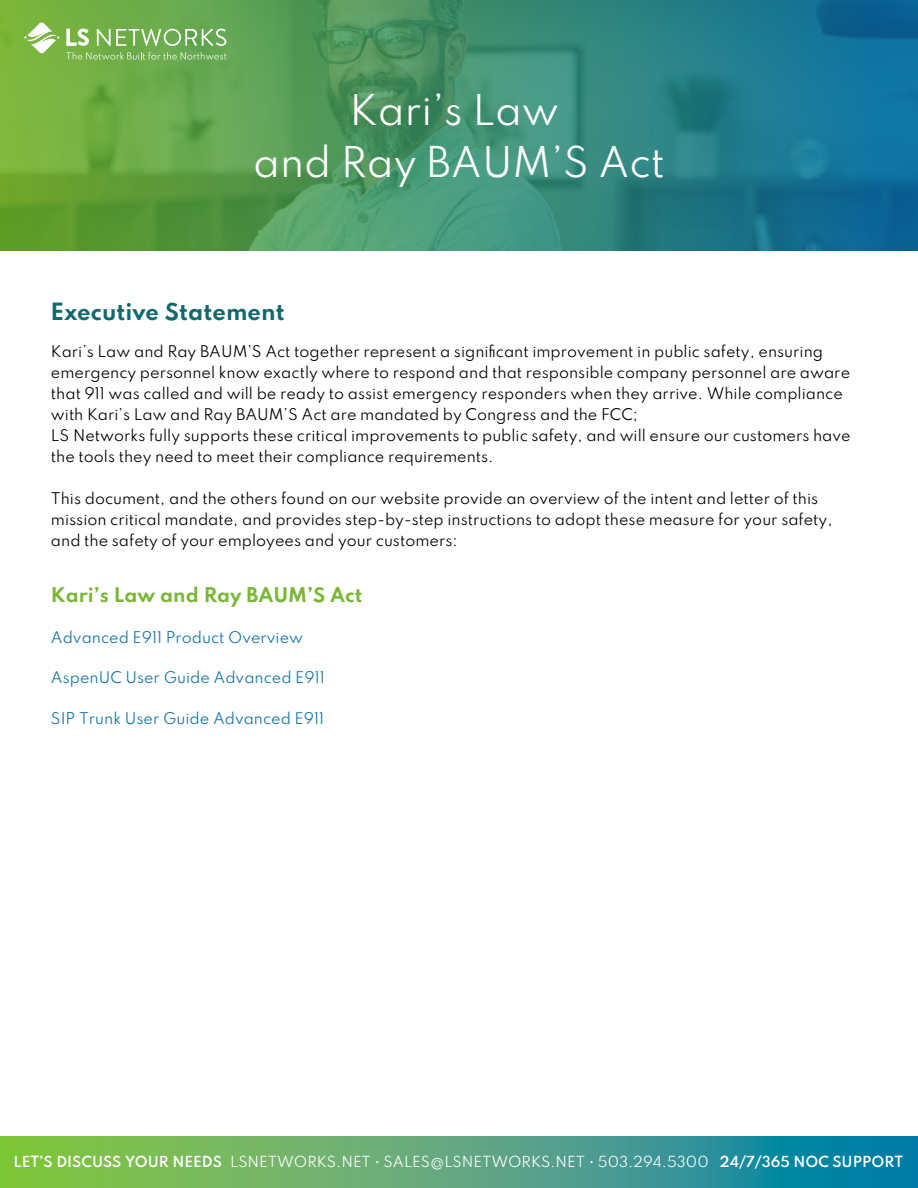
<style>
.page{position:relative;width:918px;height:1188px;background:#fff}
.page>*{position:absolute;margin:0;border:0;box-sizing:border-box;transform-origin:0 0}
.t1{font:37.5px/52.5px "Spartan";color:#fff;text-align:center}
.t2{font:700 21px "Spartan";color:#0f696e}
.t3{font:700 18px "Spartan";color:#7ab736}
.t4{font:14.25px/21px "Spartan";color:#000}
.t5{font:14.25px "Spartan";color:#1274a5}
.t6{font:13.5px "Spartan";color:#fff}
.s1{font-weight:600}
</style>
<div class="page">
<svg style="left:0;top:1137px;width:918px;height:51px;background:#51a47b"></svg>
<img style="left:0;top:0;width:918px;height:251px">
<svg style="left:66px;top:52px;width:160px;height:8px"></svg>
<svg style="left:24px;top:22px;width:36px;height:32px"></svg>
<svg style="left:66px;top:29px;width:23px;height:17px"></svg>
<svg style="left:97px;top:29px;width:129px;height:17px;background:#92c17c"></svg>
<h1 class="t1" style="left:253px;top:82px;width:413px">Kari’s Law<br>and Ray BAUM’S Act</h1>
<h2 class="t2" style="left:51px;top:295px;width:236px">Executive Statement</h2>
<p class="t4" style="left:51px;top:340px;width:801px">Kari’s Law and Ray BAUM’S Act together represent a significant improvement in public safety, ensuring emergency personnel know exactly where to respond and that responsible company personnel are aware that 911 was called and will be ready to assist emergency responders when they arrive. While compliance with Kari’s Law and Ray BAUM’S Act are mandated by Congress and the FCC;<br>LS Networks fully supports these critical improvements to public safety, and will ensure our customers have the tools they need to meet their compliance requirements.</p>
<p class="t4" style="left:51px;top:487px;width:783px">This document, and the others found on our website provide an overview of the intent and letter of this mission critical mandate, and provides step-by-step instructions to adopt these measure for your safety, and the safety of your employees and your customers:</p>
<p class="t3" style="left:51px;top:581px;width:313px">Kari’s Law and Ray BAUM’S Act</p>
<p class="t5" style="left:51px;top:626px;width:254px">Advanced E911 Product Overview</p>
<p class="t5" style="left:51px;top:667px;width:275px">AspenUC User Guide Advanced E911</p>
<p class="t5" style="left:51px;top:707px;width:275px">SIP Trunk User Guide Advanced E911</p>
<p class="t6" style="left:14px;top:1152px;width:891px"><span class="s1">LET’S DISCUSS YOUR NEEDS</span> LSNETWORKS.NET • SALES@LSNETWORKS.NET • 503.294.5300 <span class="s1">24/7/365 NOC SUPPORT</span></p>
</div>
